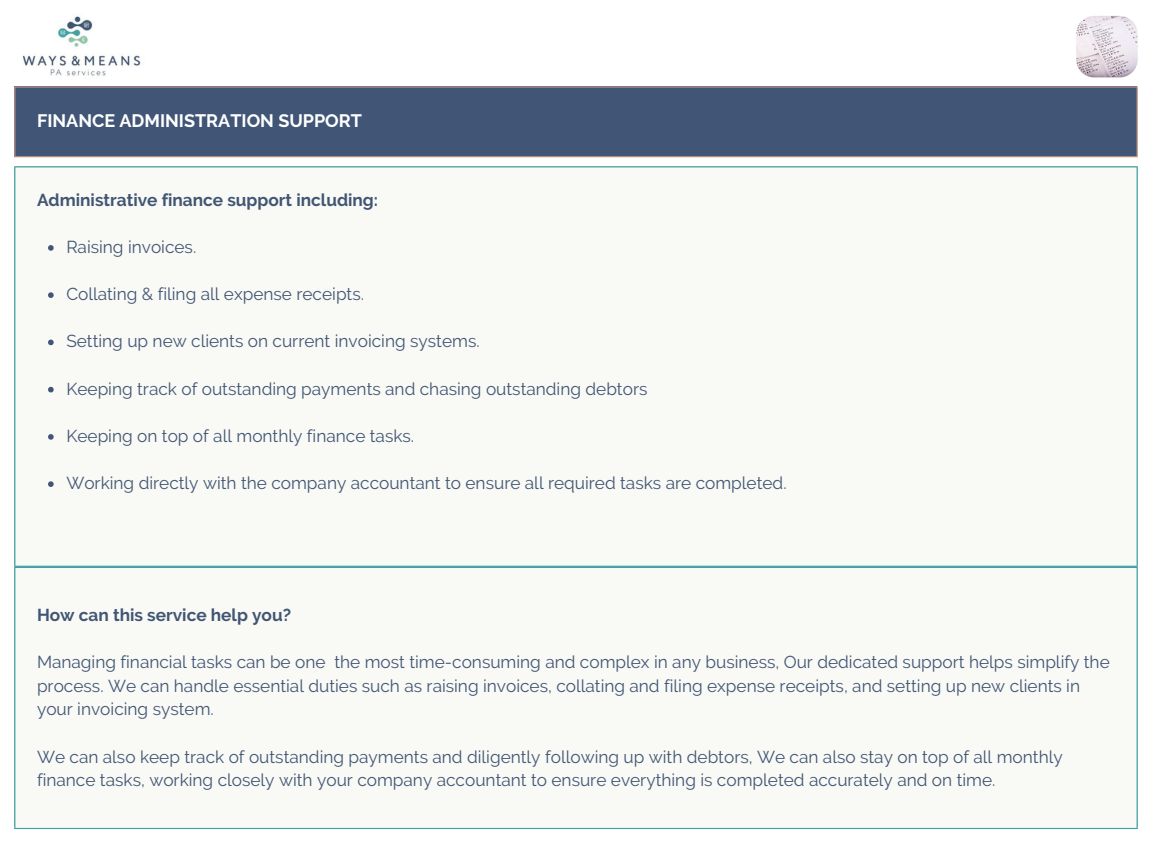
<style>
.page{position:relative;width:1152px;height:864px;background:#fff}
.page>*{position:absolute;margin:0;border:0;box-sizing:border-box;transform-origin:0 0}
.t1{font:700 18px "Raleway";color:#fff}
.t2{font:17.25px/23.7px "Raleway";color:#415673}
.t3{font:700 17.25px "Raleway";color:#415673}
</style>
<div class="page">
<div style="left:15px;top:167px;width:1122px;height:400px;background:#f9f9f6"></div>
<svg style="left:48px;top:245px;width:6px;height:6px"></svg>
<svg style="left:48px;top:292px;width:6px;height:6px"></svg>
<svg style="left:48px;top:340px;width:6px;height:5px"></svg>
<svg style="left:48px;top:387px;width:6px;height:5px"></svg>
<svg style="left:48px;top:434px;width:6px;height:6px"></svg>
<svg style="left:48px;top:481px;width:6px;height:6px"></svg>
<hr style="left:14px;top:167px;width:1px;height:399px;background:#40a2a3">
<hr style="left:1137px;top:167px;width:1px;height:399px;background:#40a2a3">
<hr style="left:14px;top:166px;width:1124px;height:1px;background:#40a2a3">
<hr style="left:14px;top:566px;width:1124px;height:1px;background:#40a2a3">
<div style="left:15px;top:567px;width:1122px;height:262px;background:#f9f9f6"></div>
<hr style="left:14px;top:568px;width:1px;height:260px;background:#40a2a3">
<hr style="left:1137px;top:568px;width:1px;height:260px;background:#40a2a3">
<hr style="left:14px;top:567px;width:1124px;height:1px;background:#40a2a3">
<hr style="left:14px;top:828px;width:1124px;height:1px;background:#40a2a3">
<img style="left:1076px;top:16px;width:62px;height:61px">
<img style="left:22px;top:16px;width:119px;height:60px">
<div style="left:15px;top:87px;width:1122px;height:70px;background:#415677"></div>
<hr style="left:14px;top:88px;width:1px;height:68px;background:#cb998a">
<hr style="left:1137px;top:88px;width:1px;height:68px;background:#cb998a">
<hr style="left:14px;top:86px;width:1124px;height:2px;background:#cb998a">
<hr style="left:14px;top:156px;width:1124px;height:1px;background:#cb998a">
<p class="t1" style="left:37px;top:110px;width:326px">FINANCE ADMINISTRATION SUPPORT</p>
<p class="t3" style="left:37px;top:190px;width:343px">Administrative finance support including:</p>
<p class="t2" style="left:66px;top:235px;width:131px">Raising invoices.</p>
<p class="t2" style="left:66px;top:282px;width:299px">Collating &amp; filing all expense receipts.</p>
<p class="t2" style="left:66px;top:330px;width:415px">Setting up new clients on current invoicing systems.</p>
<p class="t2" style="left:66px;top:377px;width:583px">Keeping track of outstanding payments and chasing outstanding debtors</p>
<p class="t2" style="left:66px;top:424px;width:349px">Keeping on top of all monthly finance tasks.</p>
<p class="t2" style="left:66px;top:471px;width:722px">Working directly with the company accountant to ensure all required tasks are completed.</p>
<p class="t3" style="left:37px;top:605px;width:256px">How can this service help you?</p>
<p class="t2" style="left:37px;top:650px;width:1074px">Managing financial tasks can be one the most time-consuming and complex in any business, Our dedicated support helps simplify the process. We can handle essential duties such as raising invoices, collating and filing expense receipts, and setting up new clients in your invoicing system.</p>
<p class="t2" style="left:37px;top:745px;width:1027px">We can also keep track of outstanding payments and diligently following up with debtors, We can also stay on top of all monthly finance tasks, working closely with your company accountant to ensure everything is completed accurately and on time.</p>
</div>
